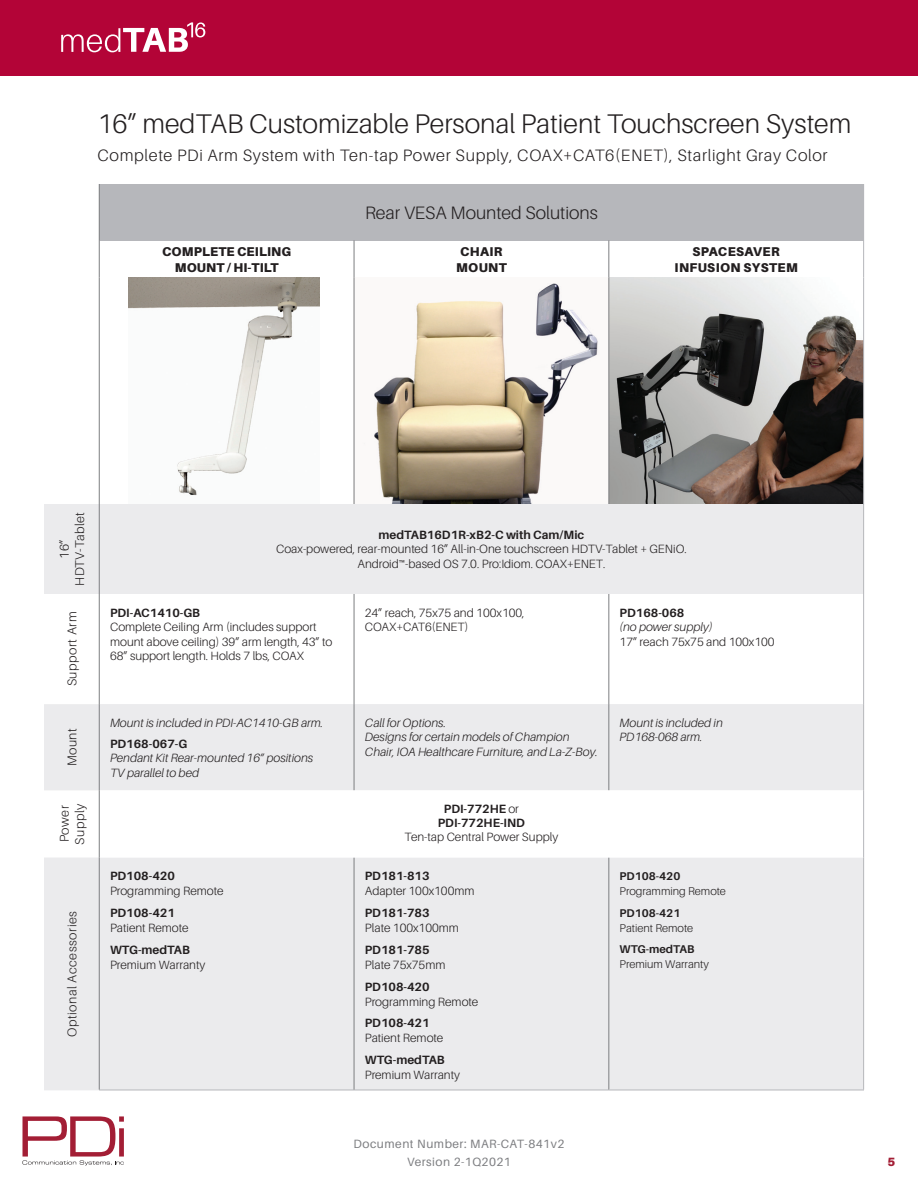
<style>
.page{position:relative;width:918px;height:1188px;background:#fff}
.page>*{position:absolute;margin:0;border:0;box-sizing:border-box;transform-origin:0 0}
.t1{font:300 27px "Aileron";color:#231f20}
.t2{font:300 18px "Aileron";color:#231f20}
.t3{font:300 16.5px "Aileron";letter-spacing:.04em;color:#231f20}
.t4{font:900 12.75px/15.3px "Aileron";letter-spacing:.025em;color:#231f20;text-align:center}
.t5{font:300 12.75px/15.3px "Aileron";letter-spacing:.04em;color:#231f20}
.t6{font:300 12.75px/15.3px "Aileron";letter-spacing:.02em;color:#231f20;text-align:center}
.t7{font:300 12px/14.4px "Aileron";color:#231f20}
.t8{font:italic 300 12px/14.4px "Aileron";color:#231f20}
.t9{font:700 12px/14.4px "Aileron";color:#231f20;text-align:center}
.t10{font:12px/18px "Aileron";letter-spacing:.04em;color:#7d7e81;text-align:center}
.t11{font:900 12px "Aileron";color:#a31e35}
.t12{font:300 11.25px "Aileron";color:#231f20}
.t13{font:700 11.25px "Aileron";color:#231f20}
.s1{font-weight:300}
</style>
<div class="page">
<img style="left:364px;top:278px;width:499px;height:226px">
<img style="left:129px;top:278px;width:191px;height:218px">
<svg style="left:44px;top:504px;width:55px;height:586px"></svg>
<svg style="left:23px;top:1116px;width:101px;height:50px"></svg>
<div style="left:0;top:0;width:918px;height:75px;background:#b30437"></div>
<svg style="left:61px;top:22px;width:144px;height:30px"></svg>
<div style="left:99px;top:184px;width:765px;height:56px;background:#b6b7bb"></div>
<svg style="left:100px;top:504px;width:763px;height:586px;fill:#ebebed"></svg>
<hr style="left:99px;top:1090px;width:255px;height:1px;background:#b6b7bb">
<hr style="left:354px;top:1090px;width:255px;height:1px;background:#b6b7bb">
<hr style="left:354px;top:240px;width:1px;height:38px;background:#7d7e81">
<hr style="left:609px;top:240px;width:1px;height:38px;background:#7d7e81">
<hr style="left:354px;top:278px;width:1px;height:226px;background:#7d7e81">
<hr style="left:609px;top:278px;width:1px;height:226px;background:#7d7e81">
<hr style="left:354px;top:594px;width:1px;height:110px;background:#7d7e81">
<hr style="left:609px;top:594px;width:1px;height:110px;background:#7d7e81">
<hr style="left:354px;top:704px;width:1px;height:86px;background:#7d7e81">
<hr style="left:609px;top:704px;width:1px;height:86px;background:#7d7e81">
<hr style="left:354px;top:858px;width:1px;height:232px;background:#7d7e81">
<hr style="left:609px;top:858px;width:1px;height:232px;background:#7d7e81">
<hr style="left:609px;top:1090px;width:255px;height:1px;background:#b6b7bb">
<hr style="left:863px;top:240px;width:1px;height:38px;background:#b6b7bb">
<hr style="left:863px;top:278px;width:1px;height:226px;background:#b6b7bb">
<hr style="left:863px;top:504px;width:1px;height:90px;background:#b6b7bb">
<hr style="left:863px;top:594px;width:1px;height:110px;background:#b6b7bb">
<hr style="left:863px;top:704px;width:1px;height:86px;background:#b6b7bb">
<hr style="left:863px;top:790px;width:1px;height:68px;background:#b6b7bb">
<hr style="left:863px;top:858px;width:1px;height:232px;background:#b6b7bb">
<hr style="left:99px;top:184px;width:1px;height:56px;background:#7d7e81">
<hr style="left:99px;top:240px;width:1px;height:38px;background:#7d7e81">
<hr style="left:99px;top:278px;width:1px;height:226px;background:#7d7e81">
<hr style="left:99px;top:504px;width:1px;height:90px;background:#7d7e81">
<hr style="left:99px;top:790px;width:1px;height:68px;background:#7d7e81">
<hr style="left:99px;top:594px;width:1px;height:110px;background:#7d7e81">
<hr style="left:99px;top:704px;width:1px;height:86px;background:#7d7e81">
<hr style="left:99px;top:858px;width:1px;height:232px;background:#7d7e81">
<h1 class="t1" style="left:98px;top:109px;width:755px">16” medTAB Customizable Personal Patient Touchscreen System</h1>
<h3 class="t3" style="left:98px;top:146px;width:732px">Complete PDi Arm System with Ten-tap Power Supply, COAX+CAT6(ENET), Starlight Gray Color</h3>
<h2 class="t2" style="left:365px;top:203px;width:234px">Rear VESA Mounted Solutions</h2>
<p class="t4" style="left:162px;top:244px;width:131px">COMPLETE CEILING<br>MOUNT / HI-TILT</p>
<p class="t4" style="left:456px;top:244px;width:52px">CHAIR<br>MOUNT</p>
<p class="t4" style="left:675px;top:244px;width:125px">SPACESAVER<br>INFUSION SYSTEM</p>
<p class="t6" style="left:57px;top:586px;width:75px;rotate:-90deg">16”<br>HDTV-Tablet</p>
<p class="t5" style="left:65px;top:686px;width:76px;rotate:-90deg">Support Arm</p>
<p class="t5" style="left:65px;top:766px;width:40px;rotate:-90deg">Mount</p>
<p class="t5" style="left:57px;top:845px;width:43px;rotate:-90deg">Power<br>Supply</p>
<p class="t5" style="left:65px;top:1037px;width:127px;rotate:-90deg">Optional Accessories</p>
<p class="t9" style="left:379px;top:528px;width:207px">medTAB16D1R-xB2-C with Cam/Mic</p>
<p class="t7" style="left:276px;top:542px;width:412px;text-align:center">Coax-powered, rear-mounted 16” All-in-One touchscreen HDTV-Tablet + GENiO.<br>Android™-based OS 7.0. Pro:Idiom. COAX+ENET.</p>
<p class="t9" style="left:110px;top:605px;width:92px">PDI-AC1410-GB</p>
<p class="t7" style="left:110px;top:620px;width:224px">Complete Ceiling Arm (includes support mount above ceiling) 39” arm length, 43” to<br>68” support length. Holds 7 lbs, COAX</p>
<p class="t8" style="left:110px;top:716px;width:215px">Mount is included in PDI-AC1410-GB arm.</p>
<p class="t9" style="left:110px;top:737px;width:79px">PD168-067-G</p>
<p class="t8" style="left:110px;top:751px;width:205px">Pendant Kit Rear-mounted 16” positions<br>TV parallel to bed</p>
<p class="t9" style="left:110px;top:869px;width:66px">PD108-420</p>
<p class="t7" style="left:110px;top:884px;width:115px">Programming Remote</p>
<p class="t9" style="left:110px;top:906px;width:66px">PD108-421</p>
<p class="t7" style="left:110px;top:921px;width:80px">Patient Remote</p>
<p class="t9" style="left:110px;top:943px;width:81px">WTG-medTAB</p>
<p class="t7" style="left:110px;top:958px;width:97px">Premium Warranty</p>
<p class="t7" style="left:365px;top:606px;width:161px">24” reach, 75x75 and 100x100,<br>COAX+CAT6(ENET)</p>
<p class="t9" style="left:620px;top:605px;width:66px">PD168-068</p>
<p class="t8" style="left:620px;top:620px;width:94px">(no power supply)</p>
<p class="t7" style="left:620px;top:634px;width:157px">17” reach 75x75 and 100x100</p>
<p class="t8" style="left:365px;top:716px;width:235px">Call for Options.<br>Designs for certain models of Champion<br>Chair, IOA Healthcare Furniture, and La-Z-Boy.</p>
<p class="t8" style="left:620px;top:716px;width:105px">Mount is included in<br>PD168-068 arm.</p>
<p class="t9" style="left:438px;top:801px;width:89px">PDI-772HE <span class="s1">or<br></span>PDI-772HE-IND</p>
<p class="t7" style="left:405px;top:830px;width:155px">Ten-tap Central Power Supply</p>
<p class="t9" style="left:365px;top:869px;width:66px">PD181-813</p>
<p class="t7" style="left:365px;top:884px;width:111px">Adapter 100x100mm</p>
<p class="t9" style="left:365px;top:906px;width:66px">PD181-783</p>
<p class="t7" style="left:365px;top:921px;width:96px">Plate 100x100mm</p>
<p class="t9" style="left:365px;top:943px;width:66px">PD181-785</p>
<p class="t7" style="left:365px;top:958px;width:82px">Plate 75x75mm</p>
<p class="t9" style="left:365px;top:979px;width:66px">PD108-420</p>
<p class="t7" style="left:365px;top:994px;width:115px">Programming Remote</p>
<p class="t9" style="left:365px;top:1016px;width:66px">PD108-421</p>
<p class="t7" style="left:365px;top:1031px;width:80px">Patient Remote</p>
<p class="t9" style="left:365px;top:1053px;width:81px">WTG-medTAB</p>
<p class="t7" style="left:365px;top:1068px;width:97px">Premium Warranty</p>
<p class="t10" style="left:354px;top:1134px;width:212px">Document Number: MAR-CAT-841v2<br>Version 2-1Q2021</p>
<p class="t13" style="left:620px;top:870px;width:62px">PD108-420</p>
<p class="t12" style="left:620px;top:885px;width:108px">Programming Remote</p>
<p class="t13" style="left:620px;top:906px;width:62px">PD108-421</p>
<p class="t12" style="left:620px;top:922px;width:75px">Patient Remote</p>
<p class="t13" style="left:620px;top:943px;width:76px">WTG-medTAB</p>
<p class="t12" style="left:620px;top:958px;width:91px">Premium Warranty</p>
<p class="t11" style="left:888px;top:1154px;width:9px">5</p>
</div>
